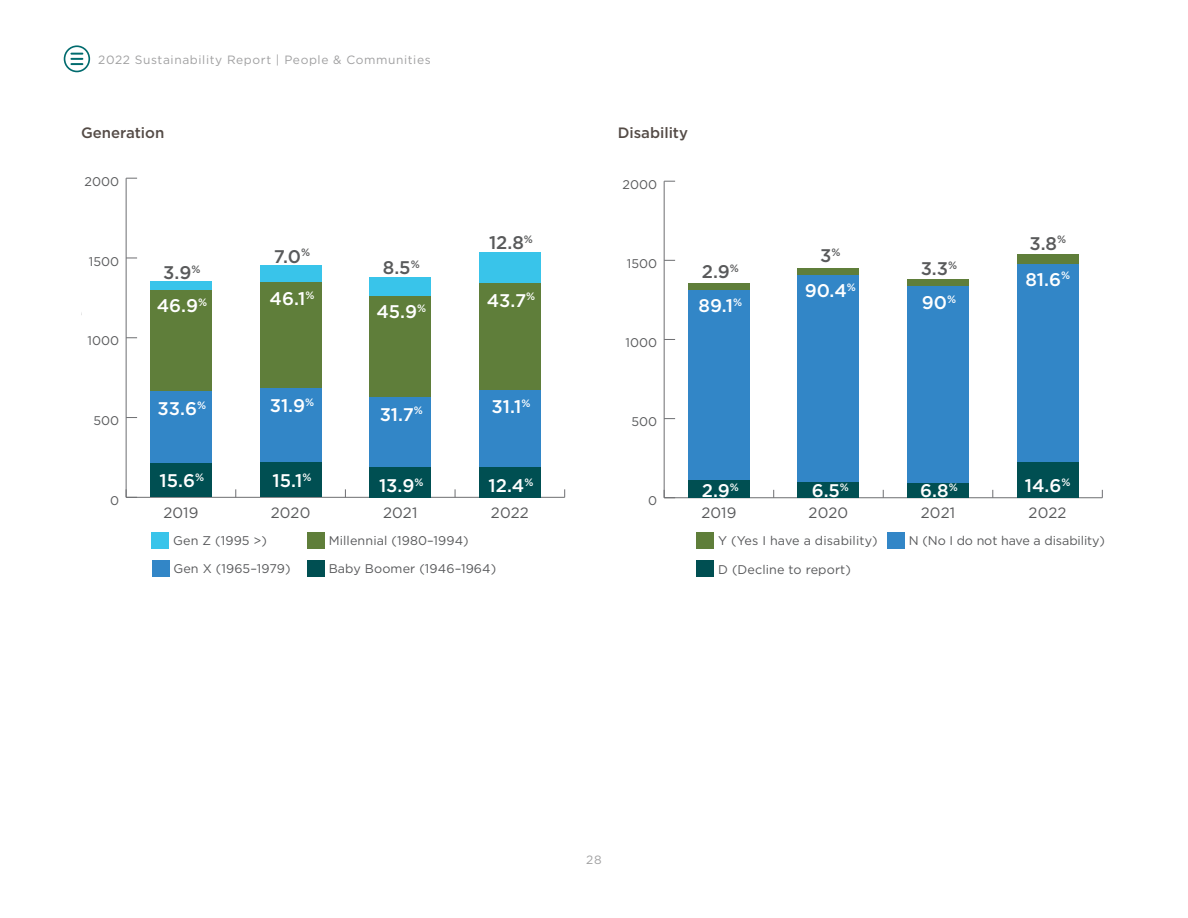
<style>
.page{position:relative;width:1188px;height:918px;background:#fff}
.page>*{position:absolute;margin:0;border:0;box-sizing:border-box;transform-origin:0 0}
.t1{font:500 18.3px "Gotham";color:#fff}
.t2{font:500 18.3px "Gotham";color:#595a5b}
.t3{font:15px "Gotham";letter-spacing:.01em;color:#58595b}
.t4{font:500 15px "Gotham";color:#544b46}
.t5{font:12.6px "Gotham";letter-spacing:.01em;color:#58595b}
.t6{font:12px "Gotham";letter-spacing:.05em;color:#a0a0a1}
</style>
<div class="page">
<svg style="left:71px;top:53px;width:11px;height:12px"></svg>
<div style="left:64px;top:45px;width:26px;height:27px;border:2px solid #006b6e;border-radius:50%"></div>
<hr style="left:664px;top:497px;width:438px;height:1px;background:#6d6e71">
<hr style="left:664px;top:181px;width:1px;height:317px;background:#6d6e71">
<div style="left:688px;top:284px;width:62px;height:6px;background:#5f7e3a"></div>
<div style="left:798px;top:268px;width:61px;height:7px;background:#5f7e3a"></div>
<div style="left:907px;top:280px;width:62px;height:7px;background:#5f7e3a"></div>
<div style="left:1017px;top:254px;width:61px;height:10px;background:#5f7e3a"></div>
<div style="left:688px;top:290px;width:62px;height:190px;background:#3286c7"></div>
<div style="left:798px;top:275px;width:61px;height:208px;background:#3286c7"></div>
<div style="left:907px;top:287px;width:62px;height:196px;background:#3286c7"></div>
<div style="left:1017px;top:264px;width:61px;height:198px;background:#3286c7"></div>
<div style="left:688px;top:480px;width:62px;height:18px;background:#004f52"></div>
<div style="left:798px;top:483px;width:61px;height:15px;background:#004f52"></div>
<div style="left:907px;top:483px;width:62px;height:15px;background:#004f52"></div>
<div style="left:1017px;top:462px;width:61px;height:36px;background:#004f52"></div>
<div style="left:696px;top:533px;width:18px;height:16px;background:#5f7e3a"></div>
<div style="left:887px;top:533px;width:18px;height:16px;background:#3286c7"></div>
<div style="left:696px;top:561px;width:18px;height:16px;background:#004f52"></div>
<div style="left:151px;top:533px;width:18px;height:16px;background:#39c4ea"></div>
<div style="left:307px;top:532px;width:18px;height:17px;background:#5f7e3a"></div>
<div style="left:152px;top:561px;width:17px;height:16px;background:#3286c7"></div>
<div style="left:307px;top:561px;width:18px;height:16px;background:#004f52"></div>
<hr style="left:126px;top:497px;width:439px;height:1px;background:#6d6e71">
<hr style="left:126px;top:178px;width:1px;height:319px;background:#6d6e71">
<svg style="left:126px;top:489px;width:11px;height:8px"></svg>
<div style="left:150px;top:282px;width:62px;height:8px;background:#39c4ea"></div>
<div style="left:260px;top:266px;width:61px;height:16px;background:#39c4ea"></div>
<div style="left:370px;top:277px;width:61px;height:19px;background:#39c4ea"></div>
<div style="left:479px;top:252px;width:62px;height:32px;background:#39c4ea"></div>
<div style="left:150px;top:290px;width:62px;height:101px;background:#5f7e3a"></div>
<div style="left:260px;top:282px;width:61px;height:106px;background:#5f7e3a"></div>
<div style="left:370px;top:296px;width:61px;height:101px;background:#5f7e3a"></div>
<div style="left:479px;top:284px;width:62px;height:107px;background:#5f7e3a"></div>
<div style="left:150px;top:391px;width:62px;height:73px;background:#3286c7"></div>
<div style="left:260px;top:388px;width:61px;height:74px;background:#3286c7"></div>
<div style="left:370px;top:397px;width:61px;height:70px;background:#3286c7"></div>
<div style="left:479px;top:391px;width:62px;height:76px;background:#3286c7"></div>
<div style="left:150px;top:464px;width:62px;height:33px;background:#004f52"></div>
<div style="left:260px;top:462px;width:61px;height:35px;background:#004f52"></div>
<div style="left:370px;top:467px;width:61px;height:30px;background:#004f52"></div>
<div style="left:479px;top:467px;width:62px;height:30px;background:#004f52"></div>
<p class="t6" style="left:98px;top:52px;width:334px">2022 Sustainability Report | People &amp; Communities</p>
<p class="t4" style="left:81px;top:123px;width:85px">Generation</p>
<p class="t4" style="left:618px;top:123px;width:72px">Disability</p>
<p class="t5" style="left:84px;top:173px;width:36px">2000</p>
<p class="t5" style="left:622px;top:176px;width:36px">2000</p>
<p class="t5" style="left:89px;top:253px;width:32px">1500</p>
<h1 class="t2" style="left:163px;top:260px;width:39px">3.9<sup>%</sup></h1>
<h1 class="t1" style="left:157px;top:294px;width:52px">46.9<sup>%</sup></h1>
<h1 class="t2" style="left:274px;top:244px;width:38px">7.0<sup>%</sup></h1>
<h1 class="t1" style="left:270px;top:287px;width:46px">46.1<sup>%</sup></h1>
<h1 class="t2" style="left:383px;top:255px;width:38px">8.5<sup>%</sup></h1>
<h1 class="t1" style="left:376px;top:300px;width:51px">45.9<sup>%</sup></h1>
<h1 class="t2" style="left:489px;top:230px;width:45px">12.8<sup>%</sup></h1>
<h1 class="t1" style="left:487px;top:288px;width:50px">43.7<sup>%</sup></h1>
<p class="t5" style="left:627px;top:256px;width:32px">1500</p>
<h1 class="t2" style="left:702px;top:260px;width:39px">2.9<sup>%</sup></h1>
<h1 class="t1" style="left:699px;top:294px;width:45px">89.1<sup>%</sup></h1>
<h1 class="t2" style="left:820px;top:244px;width:22px">3<sup>%</sup></h1>
<h1 class="t1" style="left:805px;top:279px;width:53px">90.4<sup>%</sup></h1>
<h1 class="t2" style="left:921px;top:256px;width:38px">3.3<sup>%</sup></h1>
<h1 class="t1" style="left:922px;top:290px;width:36px">90<sup>%</sup></h1>
<h1 class="t2" style="left:1029px;top:231px;width:38px">3.8<sup>%</sup></h1>
<h1 class="t1" style="left:1025px;top:267px;width:46px">81.6<sup>%</sup></h1>
<p class="t5" style="left:87px;top:333px;width:33px">1000</p>
<p class="t5" style="left:625px;top:335px;width:33px">1000</p>
<p class="t5" style="left:93px;top:413px;width:27px">500</p>
<h1 class="t1" style="left:158px;top:397px;width:50px">33.6<sup>%</sup></h1>
<h1 class="t1" style="left:270px;top:393px;width:46px">31.9<sup>%</sup></h1>
<h1 class="t1" style="left:380px;top:402px;width:45px">31.7<sup>%</sup></h1>
<h1 class="t1" style="left:492px;top:395px;width:40px">31.1<sup>%</sup></h1>
<p class="t5" style="left:631px;top:414px;width:27px">500</p>
<p class="t5" style="left:110px;top:493px;width:10px">0</p>
<h1 class="t1" style="left:160px;top:469px;width:46px">15.6<sup>%</sup></h1>
<h1 class="t1" style="left:273px;top:469px;width:40px">15.1<sup>%</sup></h1>
<h1 class="t1" style="left:379px;top:474px;width:46px">13.9<sup>%</sup></h1>
<h1 class="t1" style="left:489px;top:474px;width:46px">12.4<sup>%</sup></h1>
<p class="t3" style="left:163px;top:503px;width:37px">2019</p>
<p class="t3" style="left:271px;top:503px;width:41px">2020</p>
<p class="t3" style="left:383px;top:503px;width:36px">2021</p>
<p class="t3" style="left:491px;top:503px;width:39px">2022</p>
<p class="t5" style="left:329px;top:533px;width:142px">Millennial (1980–1994)</p>
<p class="t5" style="left:173px;top:533px;width:95px">Gen Z (1995 &gt;)</p>
<p class="t5" style="left:173px;top:561px;width:119px">Gen X (1965–1979)</p>
<p class="t5" style="left:329px;top:561px;width:169px">Baby Boomer (1946–1964)</p>
<p class="t5" style="left:648px;top:493px;width:10px">0</p>
<h1 class="t1" style="left:702px;top:478px;width:39px">2.9<sup>%</sup></h1>
<h1 class="t1" style="left:812px;top:478px;width:39px">6.5<sup>%</sup></h1>
<h1 class="t1" style="left:920px;top:478px;width:39px">6.8<sup>%</sup></h1>
<h1 class="t1" style="left:1025px;top:474px;width:47px">14.6<sup>%</sup></h1>
<p class="t3" style="left:701px;top:503px;width:37px">2019</p>
<p class="t3" style="left:809px;top:503px;width:41px">2020</p>
<p class="t3" style="left:921px;top:503px;width:36px">2021</p>
<p class="t3" style="left:1029px;top:503px;width:39px">2022</p>
<p class="t5" style="left:909px;top:533px;width:198px">N (No I do not have a disability)</p>
<p class="t5" style="left:718px;top:561px;width:134px">D (Decline to report)</p>
<p class="t5" style="left:718px;top:533px;width:161px">Y (Yes I have a disability)</p>
<p class="t6" style="left:586px;top:852px;width:17px">28</p>
</div>
